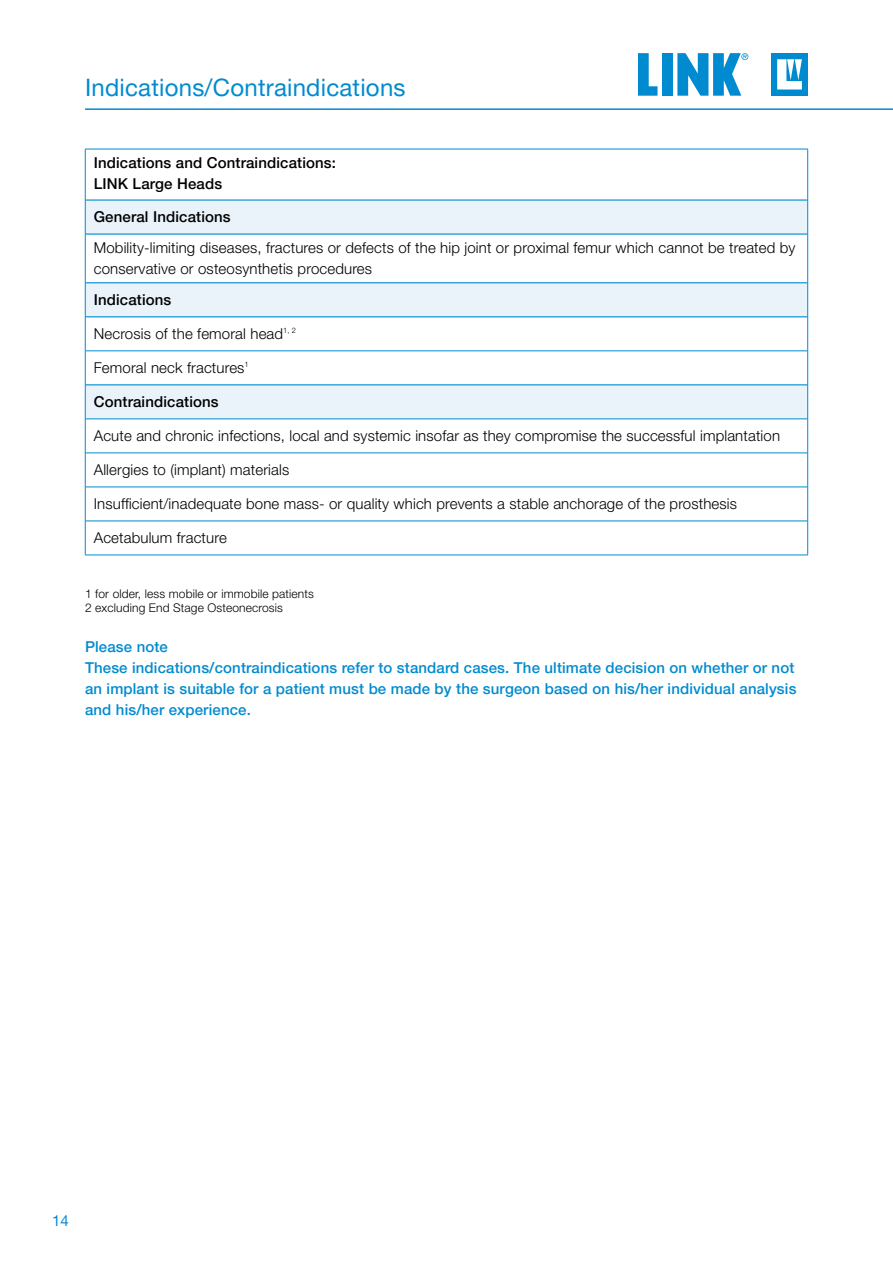
<style>
.page{position:relative;width:893px;height:1263px;background:#fff}
.page>*{position:absolute;margin:0;border:0;box-sizing:border-box;transform-origin:0 0}
.t1{font:24px "Helvetica Neue LT Pro";letter-spacing:.01em;color:#008bd0}
.t2{font:300 15px/21px "Helvetica Neue";letter-spacing:.01em;color:#000}
.t3{font:500 15px/21px "Helvetica Neue LT Pro";letter-spacing:.01em;color:#008bd0}
.t4{font:500 15px/21px "Helvetica Neue LT Pro";letter-spacing:.01em;color:#000}
.t5{font:15px "Helvetica Neue LT Pro";color:#008bd0}
.t6{font:300 12px/14.4px "Helvetica Neue";letter-spacing:.01em;color:#000}
</style>
<div class="page">
<hr style="left:85px;top:108px;width:808px;height:2px;background:#008bd0">
<div style="left:771px;top:53px;width:37px;height:43px;background:#008bd0"></div>
<svg style="left:777px;top:59px;width:25px;height:31px"></svg>
<svg style="left:638px;top:53px;width:19px;height:43px"></svg>
<div style="left:662px;top:53px;width:11px;height:43px;background:#008bd0"></div>
<svg style="left:677px;top:53px;width:71px;height:43px"></svg>
<svg style="left:86px;top:419px;width:721px;height:136px"></svg>
<svg style="left:86px;top:201px;width:721px;height:217px"></svg>
<hr style="left:85px;top:350px;width:722px;height:1px;background:#008bd0">
<hr style="left:85px;top:418px;width:722px;height:1px;background:#008bd0">
<hr style="left:85px;top:452px;width:722px;height:1px;background:#008bd0">
<hr style="left:85px;top:486px;width:722px;height:1px;background:#008bd0">
<hr style="left:85px;top:520px;width:722px;height:1px;background:#008bd0">
<hr style="left:85px;top:199px;width:722px;height:2px;background:#008bd0">
<hr style="left:85px;top:233px;width:722px;height:2px;background:#008bd0">
<hr style="left:85px;top:282px;width:722px;height:1px;background:#008bd0">
<hr style="left:85px;top:316px;width:722px;height:1px;background:#008bd0">
<hr style="left:85px;top:384px;width:722px;height:1px;background:#008bd0">
<hr style="left:85px;top:149px;width:723px;height:1px;background:#008bd0">
<hr style="left:85px;top:149px;width:1px;height:51px;background:#008bd0">
<hr style="left:807px;top:149px;width:1px;height:51px;background:#008bd0">
<hr style="left:85px;top:200px;width:1px;height:34px;background:#008bd0">
<hr style="left:807px;top:200px;width:1px;height:34px;background:#008bd0">
<hr style="left:85px;top:234px;width:1px;height:49px;background:#008bd0">
<hr style="left:807px;top:234px;width:1px;height:49px;background:#008bd0">
<hr style="left:85px;top:283px;width:1px;height:34px;background:#008bd0">
<hr style="left:807px;top:283px;width:1px;height:34px;background:#008bd0">
<hr style="left:85px;top:317px;width:1px;height:34px;background:#008bd0">
<hr style="left:807px;top:317px;width:1px;height:34px;background:#008bd0">
<hr style="left:85px;top:351px;width:1px;height:34px;background:#008bd0">
<hr style="left:807px;top:351px;width:1px;height:34px;background:#008bd0">
<hr style="left:85px;top:385px;width:1px;height:34px;background:#008bd0">
<hr style="left:807px;top:385px;width:1px;height:34px;background:#008bd0">
<hr style="left:85px;top:419px;width:1px;height:34px;background:#008bd0">
<hr style="left:807px;top:419px;width:1px;height:34px;background:#008bd0">
<hr style="left:85px;top:453px;width:1px;height:34px;background:#008bd0">
<hr style="left:807px;top:453px;width:1px;height:34px;background:#008bd0">
<hr style="left:85px;top:487px;width:1px;height:34px;background:#008bd0">
<hr style="left:807px;top:487px;width:1px;height:34px;background:#008bd0">
<hr style="left:85px;top:521px;width:1px;height:34px;background:#008bd0">
<hr style="left:807px;top:521px;width:1px;height:34px;background:#008bd0">
<hr style="left:85px;top:555px;width:723px;height:1px;background:#008bd0">
<h1 class="t1" style="left:85px;top:72px;width:322px">Indications/Contraindications</h1>
<p class="t4" style="left:94px;top:152px;width:244px">Indications and Contraindications:<br>LINK Large Heads</p>
<p class="t4" style="left:94px;top:206px;width:138px">General Indications</p>
<p class="t2" style="left:94px;top:237px;width:703px">Mobility-limiting diseases, fractures or defects of the hip joint or proximal femur which cannot be treated by conservative or osteosynthetis procedures</p>
<p class="t4" style="left:94px;top:289px;width:79px">Indications</p>
<p class="t2" style="left:94px;top:323px;width:204px">Necrosis of the femoral head<sup>1,</sup> <sup>2</sup></p>
<p class="t2" style="left:94px;top:357px;width:157px">Femoral neck fractures<sup>1</sup></p>
<p class="t4" style="left:94px;top:391px;width:126px">Contraindications</p>
<p class="t2" style="left:94px;top:425px;width:688px">Acute and chronic infections, local and systemic insofar as they compromise the successful implantation</p>
<p class="t2" style="left:94px;top:459px;width:197px">Allergies to (implant) materials</p>
<p class="t2" style="left:94px;top:493px;width:645px">Insufficient/inadequate bone mass- or quality which prevents a stable anchorage of the prosthesis</p>
<p class="t2" style="left:94px;top:527px;width:135px">Acetabulum fracture</p>
<p class="t6" style="left:85px;top:586px;width:230px">1 for older, less mobile or immobile patients<br>2 excluding End Stage Osteonecrosis</p>
<p class="t3" style="left:85px;top:636px;width:713px">Please note<br>These indications/contraindications refer to standard cases. The ultimate decision on whether or not an implant is suitable for a patient must be made by the surgeon based on his/her individual analysis and his/her experience.</p>
<p class="t5" style="left:52px;top:1211px;width:18px">14</p>
</div>
